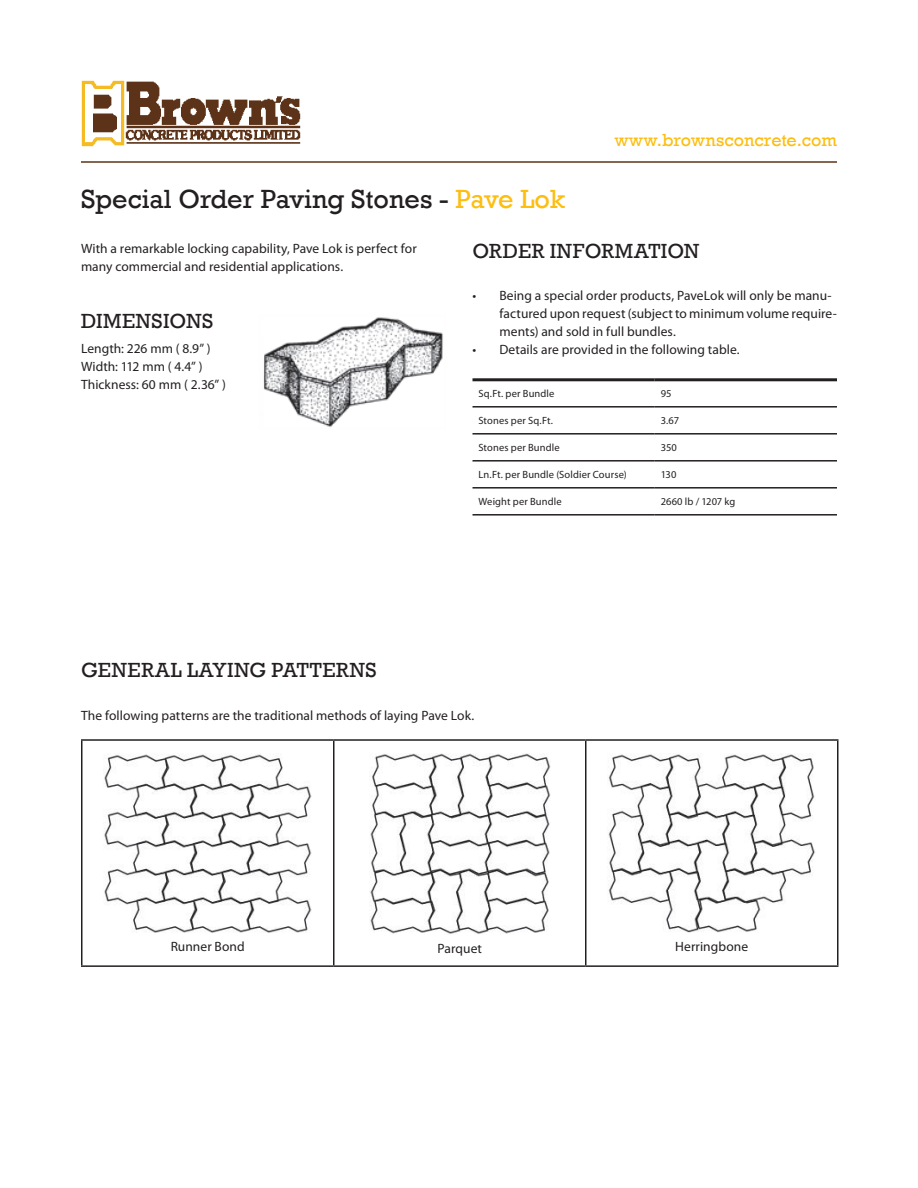
<style>
.page{position:relative;width:918px;height:1188px;background:#fff}
.page>*{position:absolute;margin:0;border:0;box-sizing:border-box;transform-origin:0 0}
.t1{font:27px "Rockwell";color:#231f20}
.t2{font:21px "Rockwell";letter-spacing:.025em;color:#231f20}
.t3{font:18px "Rockwell";color:#fdbe12}
.t4{font:13.5px/18px "Myriad Pro";letter-spacing:.005em;color:#231f20}
.t5{font:10.5px "Myriad Pro";letter-spacing:.015em;color:#231f20}
.s1{color:#fdbe12}
</style>
<div class="page">
<img style="left:81px;top:81px;width:220px;height:65px">
<hr style="left:81px;top:739px;width:253px;height:2px;background:#231f20">
<hr style="left:81px;top:741px;width:1px;height:224px;background:#231f20">
<hr style="left:334px;top:739px;width:252px;height:2px;background:#231f20">
<hr style="left:333px;top:741px;width:1px;height:224px;background:#231f20">
<hr style="left:586px;top:739px;width:252px;height:2px;background:#231f20">
<hr style="left:585px;top:741px;width:1px;height:224px;background:#231f20">
<hr style="left:837px;top:741px;width:1px;height:224px;background:#231f20">
<hr style="left:81px;top:965px;width:253px;height:2px;background:#231f20">
<hr style="left:334px;top:965px;width:252px;height:2px;background:#231f20">
<hr style="left:586px;top:965px;width:252px;height:2px;background:#231f20">
<img style="left:104px;top:754px;width:208px;height:179px">
<img style="left:370px;top:754px;width:180px;height:180px">
<img style="left:608px;top:754px;width:207px;height:179px">
<hr style="left:472px;top:406px;width:183px;height:2px;background:#231f20">
<hr style="left:655px;top:406px;width:182px;height:2px;background:#231f20">
<hr style="left:472px;top:433px;width:183px;height:2px;background:#231f20">
<hr style="left:655px;top:433px;width:182px;height:2px;background:#231f20">
<hr style="left:472px;top:460px;width:183px;height:2px;background:#231f20">
<hr style="left:655px;top:460px;width:182px;height:2px;background:#231f20">
<hr style="left:472px;top:487px;width:183px;height:2px;background:#231f20">
<hr style="left:655px;top:487px;width:182px;height:2px;background:#231f20">
<hr style="left:472px;top:514px;width:183px;height:2px;background:#231f20">
<hr style="left:655px;top:514px;width:182px;height:2px;background:#231f20">
<hr style="left:472px;top:378px;width:183px;height:3px;background:#231f20">
<hr style="left:655px;top:378px;width:182px;height:3px;background:#231f20">
<hr style="left:81px;top:161px;width:756px;height:2px;background:#5e3217">
<img style="left:263px;top:317px;width:180px;height:110px">
<h1 class="t1" style="left:81px;top:183px;width:486px">Special Order Paving Stones - <span class="s1">Pave Lok</span></h1>
<h3 class="t3" style="left:615px;top:130px;width:224px">www.brownsconcrete.com</h3>
<p class="t4" style="left:81px;top:240px;width:337px">With a remarkable locking capability, Pave Lok is perfect for many commercial and residential applications.</p>
<h2 class="t2" style="left:81px;top:309px;width:134px">DIMENSIONS</h2>
<p class="t4" style="left:81px;top:339px;width:147px">Length: 226 mm ( 8.9” )<br>Width: 112 mm ( 4.4” )<br>Thickness: 60 mm ( 2.36” )</p>
<h2 class="t2" style="left:472px;top:238px;width:228px">ORDER INFORMATION</h2>
<p class="t4" style="left:500px;top:287px;width:339px;text-indent:-27px">• Being a special order products, PaveLok will only be manu&shy;factured upon request (subject to minimum volume require&shy;ments) and sold in full bundles.</p>
<p class="t4" style="left:472px;top:341px;width:269px">• Details are provided in the following table.</p>
<p class="t5" style="left:478px;top:387px;width:77px">Sq.Ft. per Bundle</p>
<p class="t5" style="left:661px;top:387px;width:12px">95</p>
<p class="t5" style="left:478px;top:414px;width:76px">Stones per Sq.Ft.</p>
<p class="t5" style="left:661px;top:414px;width:20px">3.67</p>
<p class="t5" style="left:478px;top:441px;width:83px">Stones per Bundle</p>
<p class="t5" style="left:661px;top:441px;width:18px">350</p>
<p class="t5" style="left:478px;top:468px;width:150px">Ln.Ft. per Bundle (Soldier Course)</p>
<p class="t5" style="left:661px;top:468px;width:17px">130</p>
<p class="t5" style="left:478px;top:495px;width:85px">Weight per Bundle</p>
<p class="t5" style="left:661px;top:495px;width:76px">2660 lb / 1207 kg</p>
<h2 class="t2" style="left:81px;top:658px;width:297px">GENERAL LAYING PATTERNS</h2>
<p class="t4" style="left:81px;top:706px;width:395px">The following patterns are the traditional methods of laying Pave Lok.</p>
<p class="t4" style="left:171px;top:938px;width:76px">Runner Bond</p>
<p class="t4" style="left:437px;top:939px;width:46px">Parquet</p>
<p class="t4" style="left:675px;top:937px;width:74px">Herringbone</p>
</div>
